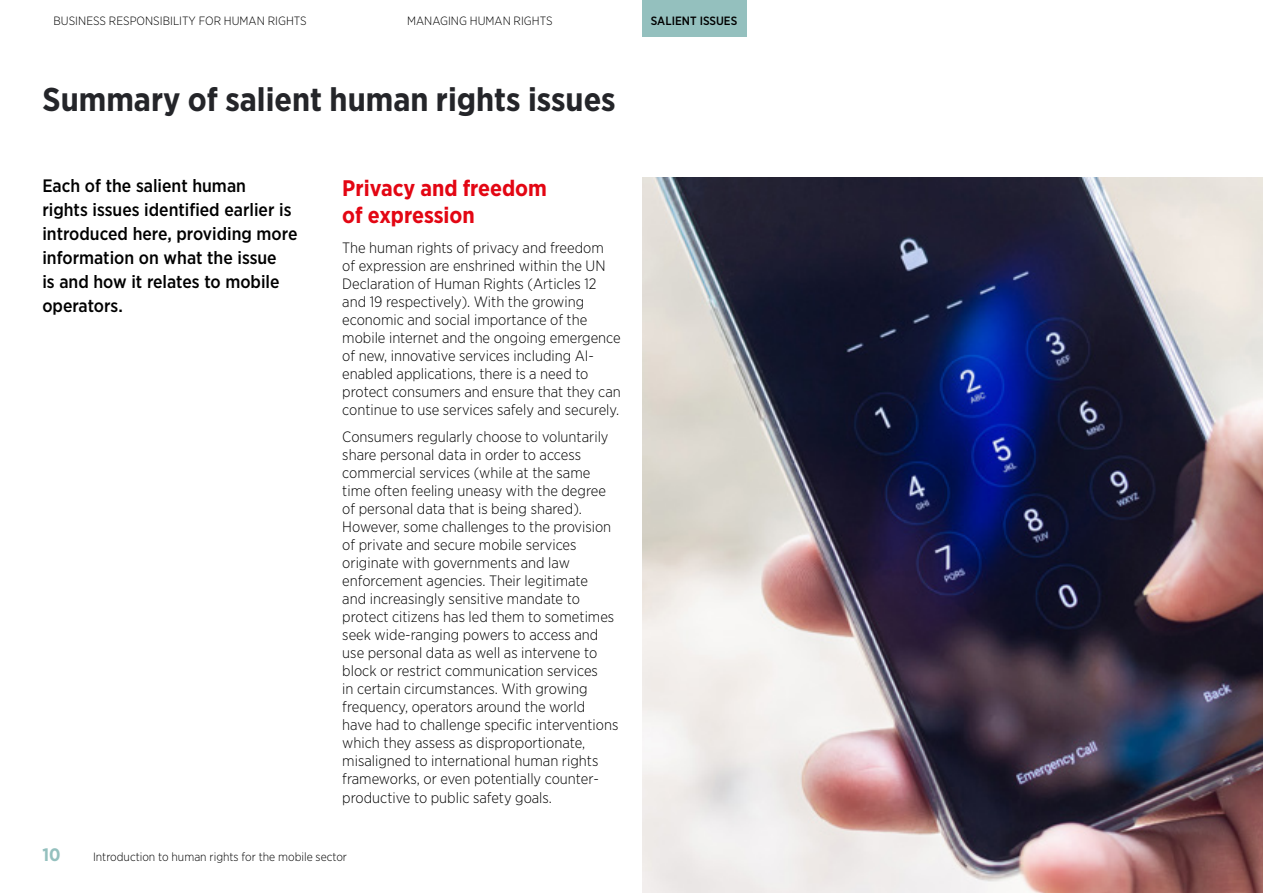
<style>
.page{position:relative;width:1263px;height:893px;background:#fff}
.page>*{position:absolute;margin:0;border:0;box-sizing:border-box;transform-origin:0 0}
.t1{font:700 33px "Gotham Narrow";color:#242529}
.Heading_level_H3{font:700 22.5px/27px "Gotham Narrow";color:#e30613}
.Introduction{font:500 18px/24px "Gotham Narrow";color:#000}
.t2{font:700 18px "Gotham Narrow";color:#94c0be}
.Bodycopy{font:300 15px/18px "Gotham Narrow";color:#000}
.t3{font:300 12px "Gotham Narrow";color:#000}
.t4{font:500 12px "Gotham Narrow";color:#000}
</style>
<div class="page">
<img style="left:642px;top:178px;width:621px;height:715px">
<div style="left:642px;top:0;width:104px;height:36px;background:#94c0be"></div>
<p class="t3" style="left:54px;top:14px;width:255px">BUSINESS RESPONSIBILITY FOR HUMAN RIGHTS</p>
<p class="t3" style="left:407px;top:14px;width:147px">MANAGING HUMAN RIGHTS</p>
<p class="t4" style="left:651px;top:14px;width:88px">SALIENT ISSUES</p>
<p class="t1" style="left:43px;top:79px;width:575px">Summary of salient human rights issues</p>
<p class="Introduction" style="left:42px;top:173px;width:257px">Each of the salient human<br>rights issues identified earlier is introduced here, providing more information on what the issue<br>is and how it relates to mobile operators.</p>
<p class="Heading_level_H3" style="left:342px;top:174px;width:206px">Privacy and freedom of expression</p>
<p class="Bodycopy" style="left:342px;top:239px;width:280px">The human rights of privacy and freedom<br>of expression are enshrined within the UN Declaration of Human Rights (Articles 12 and 19 respectively). With the growing economic and social importance of the mobile internet and the ongoing emergence of new, innovative services including AI&shy;enabled applications, there is a need to protect consumers and ensure that they can continue to use services safely and securely.</p>
<p class="Bodycopy" style="left:342px;top:427px;width:278px">Consumers regularly choose to voluntarily share personal data in order to access commercial services (while at the same time often feeling uneasy with the degree of personal data that is being shared).<br>However, some challenges to the provision of private and secure mobile services originate with governments and law enforcement agencies. Their legitimate<br>and increasingly sensitive mandate to protect citizens has led them to sometimes seek wide-ranging powers to access and use personal data as well as intervene to block or restrict communication services<br>in certain circumstances. With growing frequency, operators around the world have had to challenge specific interventions which they assess as disproportionate, misaligned to international human rights frameworks, or even potentially counter&shy;productive to public safety goals.</p>
<p class="t2" style="left:43px;top:843px;width:20px">10</p>
<p class="t3" style="left:93px;top:849px;width:256px">Introduction to human rights for the mobile sector</p>
</div>
